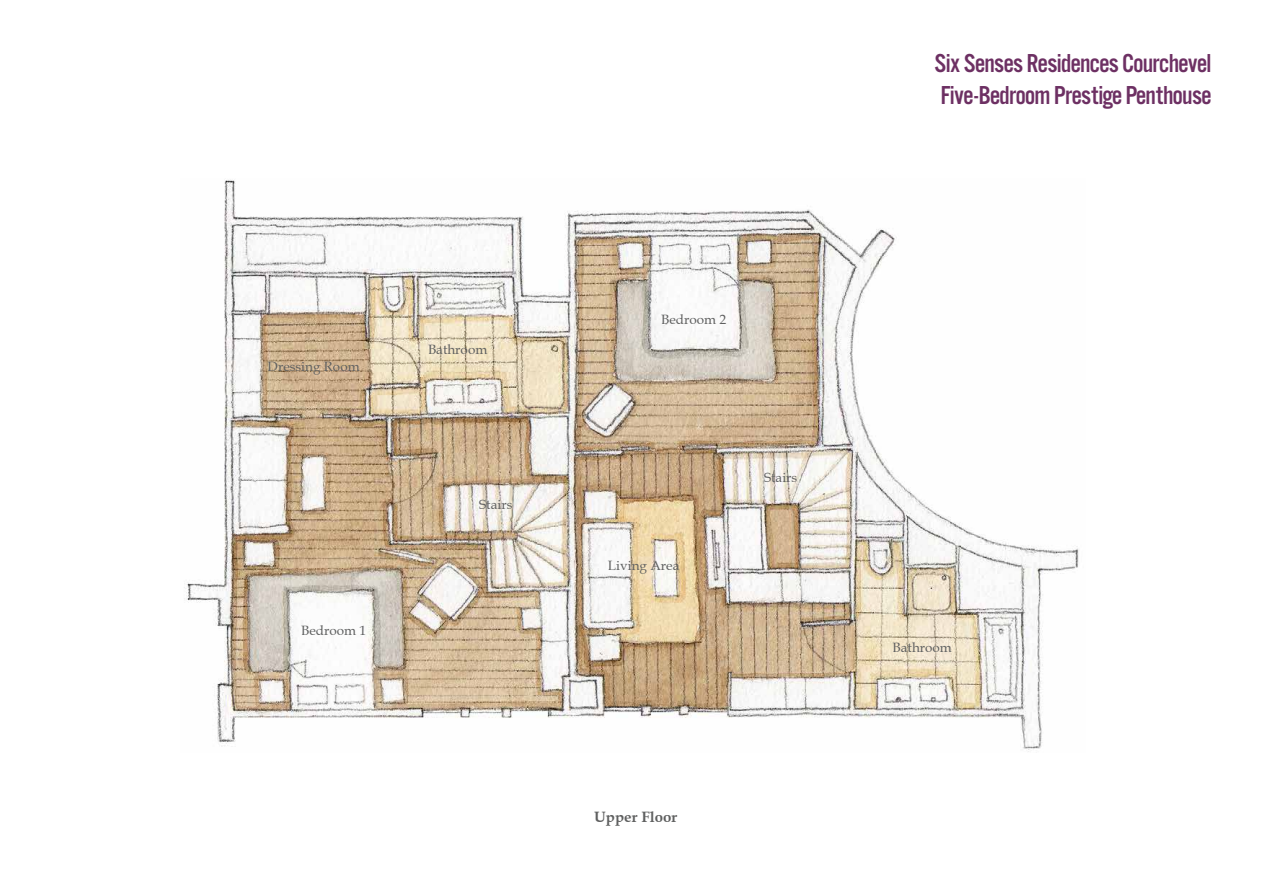
<style>
.page{position:relative;width:1263px;height:893px;background:#fff}
.page>*{position:absolute;margin:0;border:0;box-sizing:border-box;transform-origin:0 0}
.t1{font:27px/32.4px "Alternate Gothic No 3";color:#6d3063}
.t2{font:700 15px "Book Antiqua";color:#5f6060}
.t3{font:13.5px "Book Antiqua";color:#5f6060}
</style>
<div class="page">
<img style="left:184px;top:180px;width:895px;height:572px">
<p class="t3" style="left:268px;top:358px;width:94px">Dressing Room</p>
<p class="t3" style="left:301px;top:622px;width:67px">Bedroom 1</p>
<p class="t3" style="left:428px;top:341px;width:61px">Bathroom</p>
<p class="t3" style="left:479px;top:496px;width:35px">Stairs</p>
<p class="t3" style="left:661px;top:311px;width:67px">Bedroom 2</p>
<p class="t3" style="left:608px;top:557px;width:73px">Living Area</p>
<p class="t3" style="left:764px;top:469px;width:35px">Stairs</p>
<p class="t2" style="left:594px;top:808px;width:84px">Upper Floor</p>
<h1 class="t1" style="left:935px;top:49px;width:278px">Six Senses Residences Courchevel<br>Five-Bedroom Prestige Penthouse</h1>
<p class="t3" style="left:893px;top:639px;width:61px">Bathroom</p>
</div>
